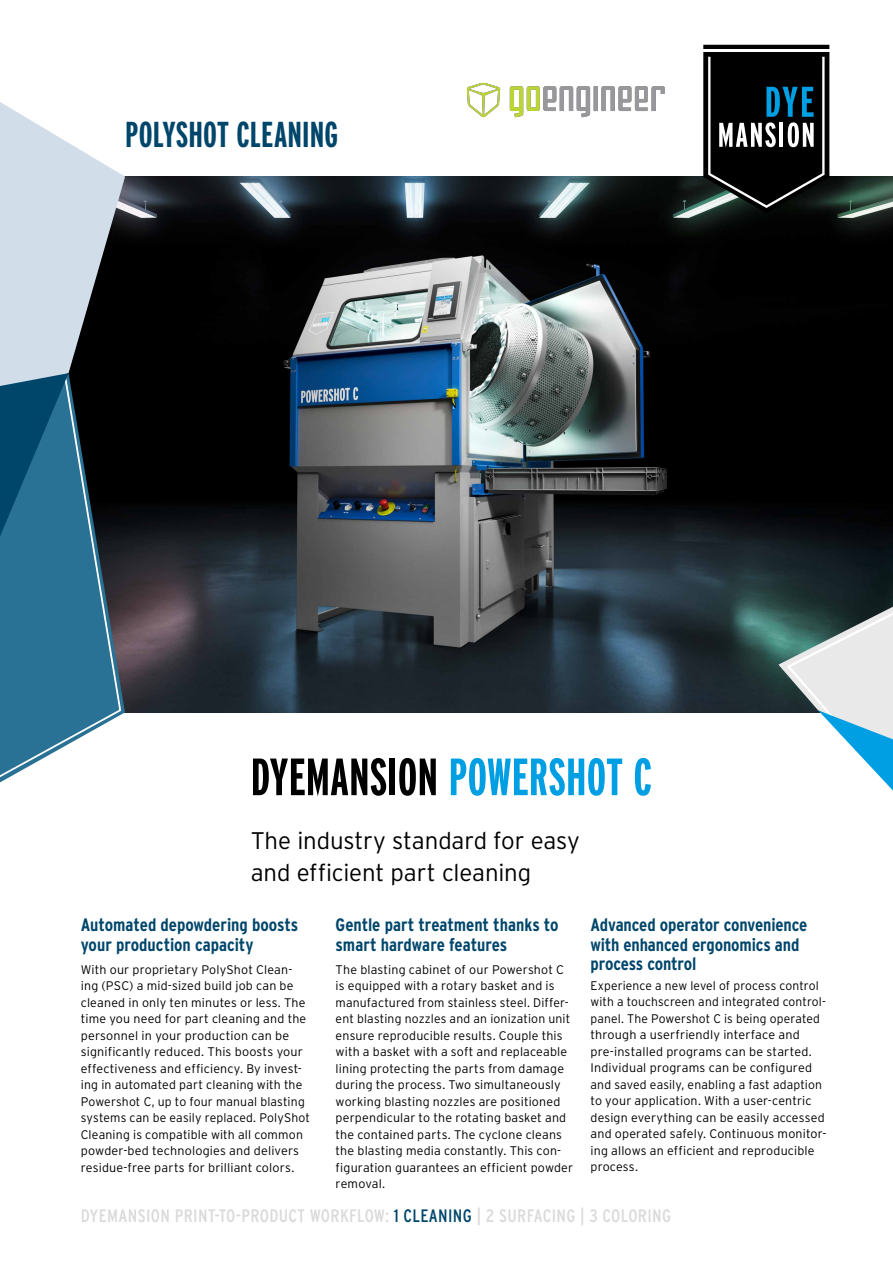
<style>
.page{position:relative;width:893px;height:1263px;background:#fff}
.page>*{position:absolute;margin:0;border:0;box-sizing:border-box;transform-origin:0 0}
.t1{font:700 52.35px "Interstate Compressed";color:#000}
.t2{font:700 36px "Interstate Compressed";letter-spacing:.005em;color:#00466b}
.t3{font:300 24px/31.5px "Interstate";letter-spacing:-.005em;color:#000}
.t4{font:700 18px/19.5px "Interstate Condensed";letter-spacing:-.005em;color:#00466b}
.t5{font:18px "Interstate Condensed";letter-spacing:.02em;color:#dadada}
.t6{font:300 12.45px/16.5px "Interstate";letter-spacing:.01em;color:#000}
.s1{color:#009fe3}
.s2{color:#00466b}
</style>
<div class="page">
<img style="left:125px;top:177px;width:768px;height:535px">
<svg style="left:0;top:537px;width:122px;height:246px;background:#4c839f"></svg>
<svg style="left:0;top:102px;width:125px;height:435px;background:#7a909e"></svg>
<svg style="left:778px;top:601px;width:115px;height:190px"></svg>
<svg style="left:703px;top:45px;width:126px;height:168px;background:#22292b"></svg>
<img style="left:466px;top:82px;width:198px;height:35px">
<h2 class="t2" style="left:125px;top:114px;width:215px">POLYSHOT CLEANING</h2>
<h1 class="t1" style="left:251px;top:748px;width:403px">DYEMANSION <span class="s1">POWERSHOT C</span></h1>
<h3 class="t3" style="left:251px;top:825px;width:331px">The industry standard for easy and efficient part cleaning</h3>
<h3 class="t4" style="left:81px;top:915px;width:219px">Automated depowdering boosts your production capacity</h3>
<p class="t6" style="left:81px;top:961px;width:231px">With our proprietary PolyShot Clean&shy;ing (PSC) a mid-sized build job can be cleaned in only ten minutes or less. The time you need for part cleaning and the personnel in your production can be significantly reduced. This boosts your effectiveness and efficiency. By invest&shy;ing in automated part cleaning with the Powershot C, up to four manual blasting systems can be easily replaced. PolyShot Cleaning is compatible with all common powder-bed technologies and delivers residue-free parts for brilliant colors.</p>
<h3 class="t4" style="left:336px;top:915px;width:225px">Gentle part treatment thanks to smart hardware features</h3>
<p class="t6" style="left:336px;top:961px;width:239px">The blasting cabinet of our Powershot C is equipped with a rotary basket and is manufactured from stainless steel. Differ&shy;ent blasting nozzles and an ionization unit ensure reproducible results. Couple this with a basket with a soft and replaceable lining protecting the parts from damage during the process. Two simultaneously working blasting nozzles are positioned perpendicular to the rotating basket and the contained parts. The cyclone cleans the blasting media constantly. This con&shy;figuration guarantees an efficient powder removal.</p>
<h3 class="t5" style="left:81px;top:1205px;width:592px">DYEMANSION PRINT-TO-PRODUCT WORKFLOW: <span class="s2">1 CLEANING</span> | 2 SURFACING | 3 COLORING</h3>
<h3 class="t4" style="left:590px;top:915px;width:218px">Advanced operator convenience with enhanced ergonomics and process control</h3>
<p class="t6" style="left:590px;top:977px;width:238px">Experience a new level of process control with a touchscreen and integrated control&shy;panel. The Powershot C is being operated through a userfriendly interface and pre-installed programs can be started.<br>Individual programs can be configured and saved easily, enabling a fast adaption to your application. With a user-centric design everything can be easily accessed and operated safely. Continuous monitor&shy;ing allows an efficient and reproducible process.</p>
</div>
